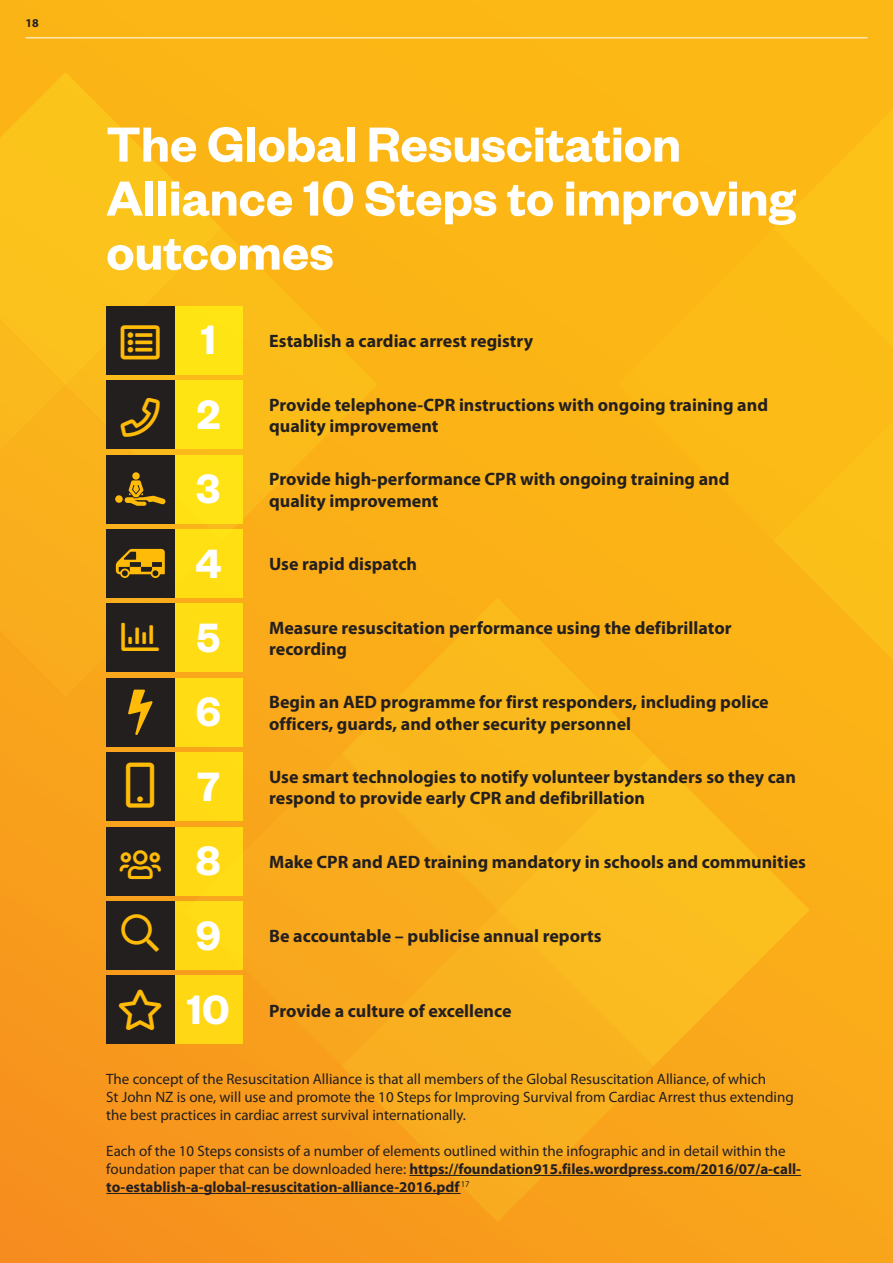
<style>
.page{position:relative;width:893px;height:1263px;background:#fff}
.page>*{position:absolute;margin:0;border:0;box-sizing:border-box;transform-origin:0 0}
.t1{font:600 54px/54px "Founders Grotesk";color:#fff}
.t2{font:600 45px/74.4px "Founders Grotesk";color:#fff;text-align:center}
.t3{font:700 18px/21.6px "Myriad Pro";color:#241f1f}
.t4{font:15px/18px "Myriad Pro";color:#241f1f}
.t5{font:700 12px "Myriad Pro";color:#241f1f}
.s1{font-weight:700}
</style>
<div class="page">
<div style="left:0;top:0;width:893px;height:1263px;background:linear-gradient(to bottom,#fdbc14,#f79b1d)"></div>
<svg style="left:0;top:72px;width:222px;height:312px;background:#fbbd19"></svg>
<div style="left:0;top:228px;width:65px;height:156px;background:#fbc11d"></div>
<svg style="left:66px;top:228px;width:312px;height:312px;background:#fab919"></svg>
<svg style="left:0;top:384px;width:222px;height:312px;background:#f8ae1b"></svg>
<svg style="left:654px;top:754px;width:156px;height:312px;background:#fab51c"></svg>
<svg style="left:341px;top:598px;width:313px;height:312px;background:#fab61b"></svg>
<svg style="left:341px;top:910px;width:313px;height:312px;background:#f8ab1e"></svg>
<svg style="left:185px;top:754px;width:313px;height:312px;background:#f8ac1d"></svg>
<div style="left:617px;top:228px;width:156px;height:312px;background:#fcb716"></div>
<div style="left:773px;top:72px;width:120px;height:624px;background:#fcbb16"></div>
<hr style="left:26px;top:37px;width:841px;height:1px;background:#fff">
<hr style="left:409px;top:1175px;width:392px;height:1px;background:#241f1f">
<hr style="left:106px;top:1193px;width:355px;height:1px;background:#241f1f">
<div style="left:174px;top:306px;width:68px;height:68px;background:#ffe413"></div>
<div style="left:174px;top:381px;width:68px;height:68px;background:#ffe414"></div>
<div style="left:174px;top:455px;width:68px;height:68px;background:#ffe314"></div>
<div style="left:174px;top:529px;width:68px;height:68px;background:#ffde13"></div>
<div style="left:174px;top:604px;width:68px;height:68px;background:#ffdd14"></div>
<div style="left:174px;top:678px;width:68px;height:68px;background:#ffdc14"></div>
<div style="left:174px;top:753px;width:68px;height:68px;background:#ffdb14"></div>
<div style="left:174px;top:827px;width:68px;height:68px;background:#ffda14"></div>
<div style="left:174px;top:901px;width:68px;height:68px;background:#ffd814"></div>
<div style="left:174px;top:976px;width:68px;height:68px;background:#ffd814"></div>
<div style="left:106px;top:306px;width:68px;height:68px;background:#241f1f"></div>
<div style="left:106px;top:381px;width:68px;height:68px;background:#241f1f"></div>
<div style="left:106px;top:529px;width:68px;height:68px;background:#241f1f"></div>
<svg style="left:116px;top:549px;width:49px;height:29px"></svg>
<div style="left:106px;top:604px;width:68px;height:68px;background:#241f1f"></div>
<div style="left:106px;top:678px;width:68px;height:68px;background:#241f1f"></div>
<svg style="left:128px;top:690px;width:25px;height:45px"></svg>
<div style="left:106px;top:753px;width:68px;height:68px;background:#241f1f"></div>
<div style="left:106px;top:827px;width:68px;height:68px;background:#241f1f"></div>
<div style="left:106px;top:901px;width:68px;height:68px;background:#241f1f"></div>
<div style="left:106px;top:976px;width:68px;height:68px;background:#241f1f"></div>
<div style="left:106px;top:455px;width:68px;height:68px;background:#241f1f"></div>
<svg style="left:115px;top:472px;width:51px;height:34px"></svg>
<p class="t5" style="left:26px;top:15px;width:15px">18</p>
<h1 class="t1" style="left:106px;top:115px;width:691px">The Global Resuscitation<br>Alliance 10 Steps to improving outcomes</h1>
<h2 class="t2" style="left:187px;top:301px;width:44px">1<br>2<br>3<br>4<br>5<br>6<br>7<br>8<br>9<br>10</h2>
<p class="t3" style="left:269px;top:329px;width:265px">Establish a cardiac arrest registry</p>
<p class="t3" style="left:269px;top:393px;width:500px">Provide telephone-CPR instructions with ongoing training and quality improvement</p>
<p class="t3" style="left:269px;top:467px;width:462px">Provide high-performance CPR with ongoing training and quality improvement</p>
<p class="t3" style="left:269px;top:553px;width:149px">Use rapid dispatch</p>
<p class="t3" style="left:269px;top:616px;width:464px">Measure resuscitation performance using the defibrillator recording</p>
<p class="t3" style="left:269px;top:691px;width:501px">Begin an AED programme for first responders, including police officers, guards, and other security personnel</p>
<p class="t3" style="left:269px;top:765px;width:528px">Use smart technologies to notify volunteer bystanders so they can respond to provide early CPR and defibrillation</p>
<p class="t3" style="left:269px;top:850px;width:538px">Make CPR and AED training mandatory in schools and communities</p>
<p class="t3" style="left:269px;top:925px;width:334px">Be accountable – publicise annual reports</p>
<p class="t3" style="left:269px;top:999px;width:244px">Provide a culture of excellence</p>
<p class="t4" style="left:106px;top:1070px;width:689px">The concept of the Resuscitation Alliance is that all members of the Global Resuscitation Alliance, of which<br>St John NZ is one, will use and promote the 10 Steps for Improving Survival from Cardiac Arrest thus extending the best practices in cardiac arrest survival internationally.</p>
<p class="t4" style="left:106px;top:1142px;width:696px">Each of the 10 Steps consists of a number of elements outlined within the infographic and in detail within the foundation paper that can be downloaded here: <span class="s1">https://foundation915.files.wordpress.com/2016/07/a-call&shy;to-establish-a-global-resuscitation-alliance-2016.pdf</span> <sup>17</sup></p>
</div>
